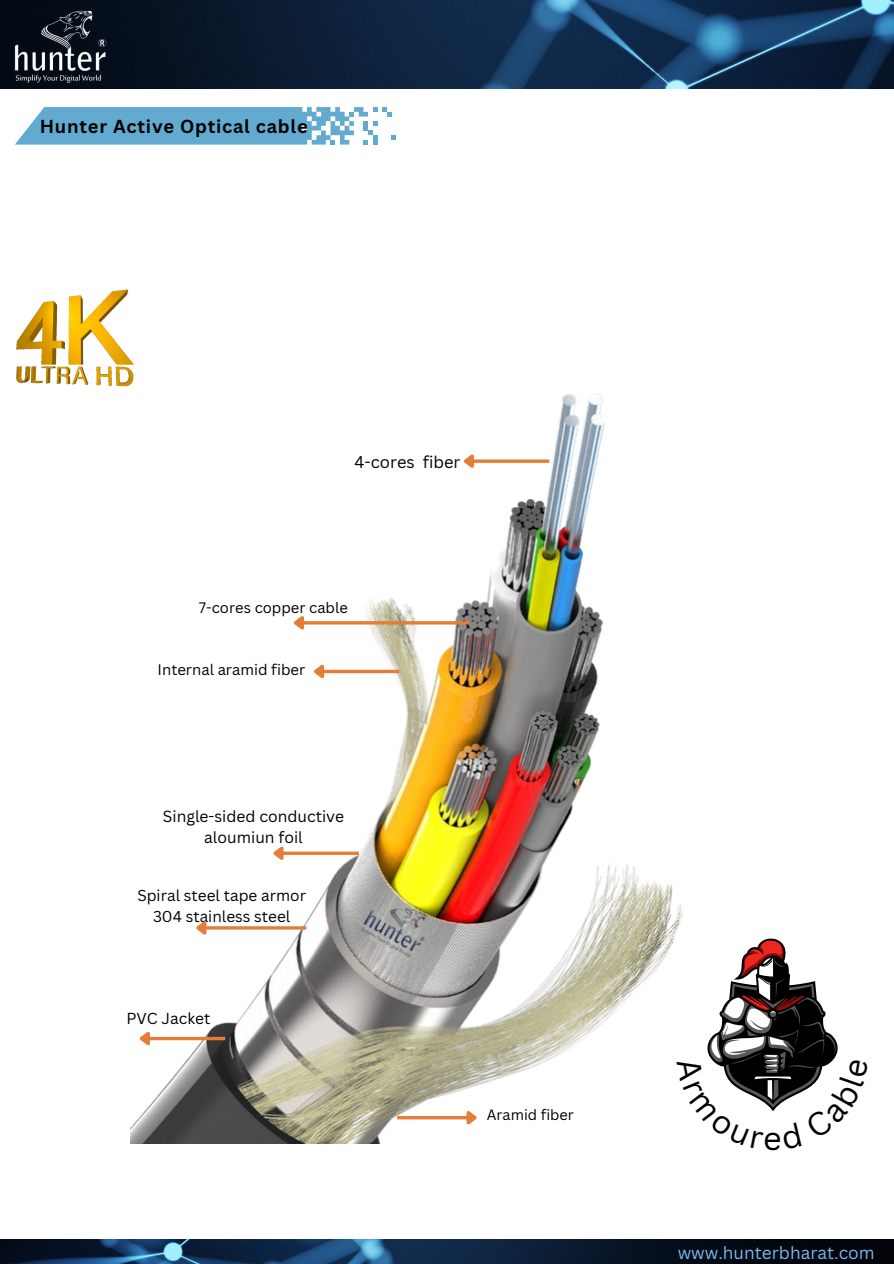
<style>
.page{position:relative;width:894px;height:1264px;background:#fff}
.page>*{position:absolute;margin:0;border:0;box-sizing:border-box;transform-origin:0 0}
.t1{font:32.1px "Canva Sans";color:#000}
.t2{font:700 18.3px "Canva Sans";letter-spacing:.04em;color:#000}
.t3{font:17.25px "Canva Sans";color:#7bb9ec}
.t4{font:16.5px "Canva Sans";color:#000}
.t5{font:15.6px/21.1px "Canva Sans";color:#000;text-align:center}
.t6{font:15.45px "Canva Sans";color:#000}
.t7{font:15.3px/21.1px "Canva Sans";color:#000;text-align:center}
.t8{font:14.85px "Canva Sans";color:#000}
.t9{font:14.7px "Canva Sans";color:#000}
.t10{font:14.55px "Canva Sans";color:#000}
</style>
<div class="page">
<img style="left:0;top:0;width:893px;height:88px">
<img style="left:12px;top:11px;width:96px;height:72px">
<img style="left:0;top:1239px;width:893px;height:24px">
<svg style="left:15px;top:107px;width:381px;height:38px"></svg>
<div style="left:363px;top:121px;width:5px;height:10px;background:#62aad0"></div>
<img style="left:131px;top:393px;width:553px;height:750px">
<svg style="left:477px;top:459px;width:72px;height:4px"></svg>
<svg style="left:459px;top:451px;width:18px;height:22px"></svg>
<hr style="left:205px;top:926px;width:101px;height:3px;background:#e47d38">
<svg style="left:192px;top:918px;width:17px;height:21px"></svg>
<svg style="left:153px;top:1036px;width:72px;height:4px"></svg>
<svg style="left:136px;top:1028px;width:17px;height:22px"></svg>
<svg style="left:286px;top:851px;width:73px;height:4px"></svg>
<svg style="left:269px;top:843px;width:17px;height:22px"></svg>
<svg style="left:327px;top:669px;width:72px;height:4px"></svg>
<svg style="left:310px;top:661px;width:17px;height:22px"></svg>
<svg style="left:397px;top:1115px;width:66px;height:4px"></svg>
<svg style="left:463px;top:1105px;width:17px;height:22px"></svg>
<img style="left:357px;top:888px;width:79px;height:75px">
<hr style="left:303px;top:621px;width:166px;height:3px;background:#e47d38">
<svg style="left:290px;top:613px;width:17px;height:21px"></svg>
<img style="left:16px;top:289px;width:142px;height:111px">
<svg style="left:676px;top:938px;width:162px;height:205px"></svg>
<h2 class="t2" style="left:40px;top:113px;width:269px">Hunter Active Optical cable</h2>
<p class="t4" style="left:354px;top:450px;width:107px">4-cores fiber</p>
<h1 class="t9" style="left:199px;top:597px;width:150px">7-cores copper cable</h1>
<h3 class="t8" style="left:158px;top:659px;width:149px">Internal aramid fiber</h3>
<h1 class="t5" style="left:163px;top:805px;width:183px">Single-sided conductive aloumiun foil</h1>
<p class="t7" style="left:137px;top:884px;width:170px">Spiral steel tape armor<br>304 stainless steel</p>
<p class="t6" style="left:126px;top:1007px;width:85px">PVC Jacket</p>
<p class="t10" style="left:486px;top:1104px;width:88px">Aramid fiber</p>
<h1 class="t1" style="left:763px;top:1115px;width:20px">e</h1>
<h1 class="t3" style="left:677px;top:1240px;width:198px">www.hunterbharat.com</h1>
</div>
